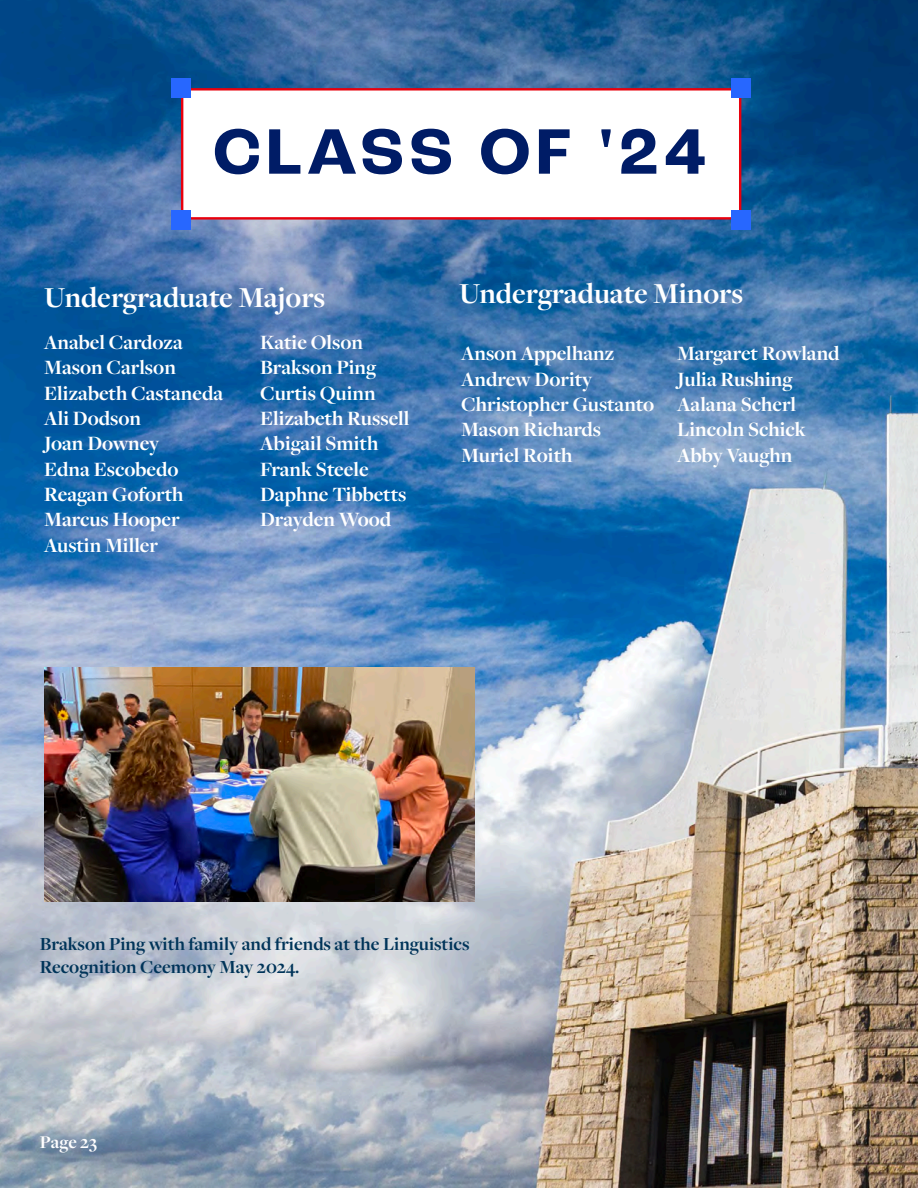
<style>
.page{position:relative;width:918px;height:1188px;background:#fff}
.page>*{position:absolute;margin:0;border:0;box-sizing:border-box;transform-origin:0 0}
.t1{font:700 67.35px "Roc Grotesk";letter-spacing:.075em;color:#001c66}
.t2{font:700 30px "Freight Disp Pro";color:#fff}
.t3{font:700 21.15px/25.3px "Freight Disp Pro";color:#fff}
.t4{font:700 19.2px/23px "Freight Disp Pro";color:#003459}
.t5{font:700 18.6px "Freight Disp Pro";color:#fff}
</style>
<div class="page">
<img style="left:0;top:0;width:918px;height:1188px">
<div style="left:182px;top:89px;width:558px;height:129px;background:#fff"></div>
<div style="left:181px;top:88px;width:560px;height:132px;border:2px solid #e8000d"></div>
<div style="left:171px;top:78px;width:20px;height:20px;background:#2767ff"></div>
<div style="left:171px;top:210px;width:20px;height:19px;background:#2767ff"></div>
<div style="left:732px;top:78px;width:19px;height:20px;background:#2767ff"></div>
<div style="left:732px;top:210px;width:19px;height:19px;background:#2767ff"></div>
<img style="left:44px;top:668px;width:431px;height:234px">
<p class="t1" style="left:213px;top:110px;width:494px">CLASS OF '24</p>
<h2 class="t2" style="left:44px;top:277px;width:283px">Undergraduate Majors</h2>
<p class="t3" style="left:44px;top:329px;width:140px">Anabel Cardoza</p>
<p class="t3" style="left:260px;top:329px;width:104px">Katie Olson</p>
<p class="t3" style="left:44px;top:354px;width:133px">Mason Carlson</p>
<p class="t3" style="left:260px;top:354px;width:118px">Brakson Ping</p>
<p class="t3" style="left:44px;top:380px;width:180px">Elizabeth Castaneda</p>
<p class="t3" style="left:260px;top:380px;width:117px">Curtis Quinn</p>
<p class="t3" style="left:44px;top:405px;width:98px">Ali Dodson</p>
<p class="t3" style="left:260px;top:405px;width:151px">Elizabeth Russell</p>
<p class="t3" style="left:44px;top:430px;width:117px">Joan Downey</p>
<p class="t3" style="left:260px;top:430px;width:120px">Abigail Smith</p>
<p class="t3" style="left:44px;top:456px;width:136px">Edna Escobedo</p>
<p class="t3" style="left:260px;top:456px;width:110px">Frank Steele</p>
<p class="t3" style="left:44px;top:481px;width:141px">Reagan Goforth</p>
<p class="t3" style="left:260px;top:481px;width:148px">Daphne Tibbetts</p>
<p class="t3" style="left:44px;top:506px;width:137px">Marcus Hooper</p>
<p class="t3" style="left:260px;top:506px;width:132px">Drayden Wood</p>
<p class="t3" style="left:44px;top:532px;width:115px">Austin Miller</p>
<h2 class="t2" style="left:459px;top:274px;width:286px">Undergraduate Minors</h2>
<p class="t3" style="left:461px;top:340px;width:155px">Anson Appelhanz</p>
<p class="t3" style="left:677px;top:340px;width:164px">Margaret Rowland</p>
<p class="t3" style="left:461px;top:366px;width:133px">Andrew Dority</p>
<p class="t3" style="left:677px;top:366px;width:117px">Julia Rushing</p>
<p class="t3" style="left:461px;top:391px;width:337px">Christopher Gustanto Aalana Scherl<br>Mason Richards</p>
<p class="t3" style="left:677px;top:416px;width:130px">Lincoln Schick</p>
<p class="t3" style="left:461px;top:442px;width:113px">Muriel Roith</p>
<p class="t3" style="left:677px;top:442px;width:117px">Abby Vaughn</p>
<p class="t4" style="left:40px;top:932px;width:431px">Brakson Ping with family and friends at the Linguistics<br>Recognition Ceemony May 2024.</p>
<p class="t5" style="left:40px;top:1129px;width:59px">Page 23</p>
</div>
